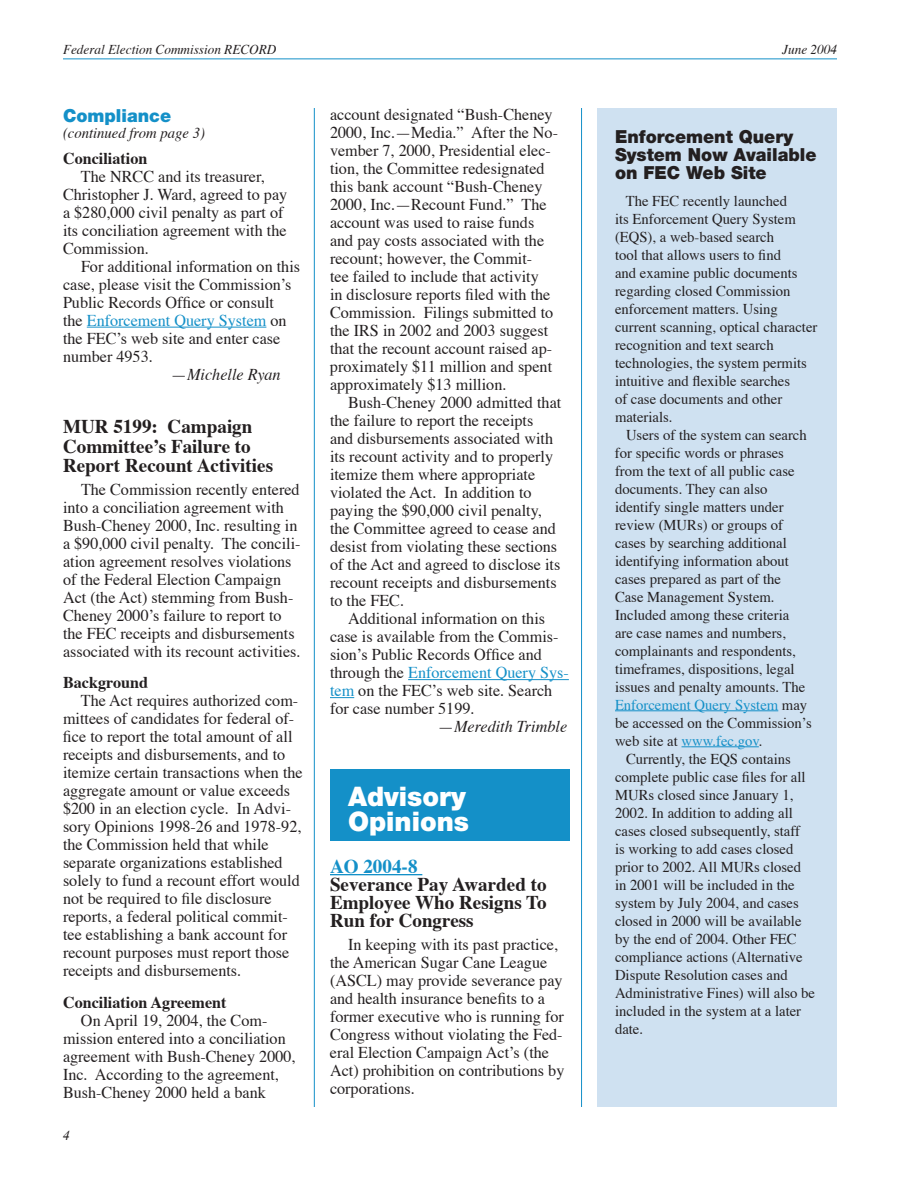
<style>
.page{position:relative;width:918px;height:1188px;background:#fff}
.page>*{position:absolute;margin:0;border:0;box-sizing:border-box;transform-origin:0 0}
.t1{font:900 27px/25.5px "Helvetica Neue";color:#fff}
.t2{font:700 19.5px/18px "Times";color:#231f20;text-align:justify}
.t3{font:700 19.5px "Times";color:#1490c8}
.t4{font:900 18px/18px "Helvetica Neue";color:#231f20}
.t5{font:900 18px "Helvetica Neue";color:#1490c8}
.t6{font:16.5px/18px "Times";color:#231f20}
.t7{font:16.5px "Times";color:#1490c8}
.t8{font:700 16.5px "Times";color:#231f20}
.t9{font:italic 16.5px "Times";color:#231f20}
.t10{font:15px/18px "Times";color:#231f20}
.t11{font:italic 15px "Times";color:#231f20}
.t12{font:italic 13.5px "Times";color:#231f20}
.s1{color:#1490c8}
.s2{color:#231f20}
.s3{font-style:normal}
</style>
<div class="page">
<hr style="left:314px;top:108px;width:1px;height:999px;background:#1490c8">
<hr style="left:581px;top:108px;width:1px;height:999px;background:#1490c8">
<hr style="left:63px;top:58px;width:774px;height:1px;background:#1490c8">
<div style="left:330px;top:770px;width:240px;height:72px;background:#1490c8"></div>
<hr style="left:330px;top:874px;width:92px;height:1px;background:#1490c8">
<hr style="left:408px;top:679px;width:161px;height:1px;background:#1490c8">
<svg style="left:330px;top:697px;width:24px;height:1px"></svg>
<hr style="left:87px;top:327px;width:179px;height:1px;background:#1490c8">
<div style="left:597px;top:108px;width:240px;height:999px;background:#cfe1f1"></div>
<hr style="left:615px;top:710px;width:163px;height:1px;background:#1490c8">
<hr style="left:682px;top:746px;width:77px;height:1px;background:#1490c8">
<p class="t12" style="left:63px;top:41px;width:215px">Federal Election Commission RECORD</p>
<p class="t12" style="left:782px;top:41px;width:56px">June 2004</p>
<p class="t5" style="left:63px;top:105px;width:110px">Compliance</p>
<p class="t11" style="left:63px;top:124px;width:143px">(continued from page 3)</p>
<p class="t4" style="left:615px;top:128px;width:203px">Enforcement Query<br>System Now Available on FEC Web Site</p>
<p class="t10" style="left:615px;top:193px;width:204px;text-indent:11px">The FEC recently launched<br>its Enforcement Query System (EQS), a web-based search<br>tool that allows users to find<br>and examine public documents regarding closed Commission enforcement matters. Using current scanning, optical character recognition and text search technologies, the system permits intuitive and flexible searches<br>of case documents and other materials.</p>
<p class="t10" style="left:615px;top:427px;width:198px;text-indent:11px">Users of the system can search for specific words or phrases from the text of all public case documents. They can also identify single matters under review (MURs) or groups of cases by searching additional identifying information about cases prepared as part of the<br>Case Management System.<br>Included among these criteria<br>are case names and numbers, complainants and respondents, timeframes, dispositions, legal issues and penalty amounts. The<br><span class="s1">Enforcement Query System</span> may be accessed on the Commissionʼs web site at <span class="s1">www.fec.gov</span>.</p>
<p class="t10" style="left:615px;top:751px;width:202px;text-indent:11px">Currently, the EQS contains complete public case files for all<br>MURs closed since January 1,<br>2002. In addition to adding all cases closed subsequently, staff<br>is working to add cases closed prior to 2002. All MURs closed in 2001 will be included in the system by July 2004, and cases closed in 2000 will be available by the end of 2004. Other FEC compliance actions (Alternative<br>Dispute Resolution cases and<br>Administrative Fines) will also be included in the system at a later date.</p>
<p class="t6" style="left:330px;top:107px;width:230px">account designated “Bush-Cheney 2000, Inc.—Media.” After the No&shy;vember 7, 2000, Presidential elec&shy;tion, the Committee redesignated this bank account “Bush-Cheney 2000, Inc.—Recount Fund.” The account was used to raise funds and pay costs associated with the recount; however, the Commit-<br>tee failed to include that activity<br>in disclosure reports filed with the Commission. Filings submitted to the IRS in 2002 and 2003 suggest that the recount account raised ap&shy;proximately $11 million and spent approximately $13 million.</p>
<p class="t6" style="left:330px;top:395px;width:233px;text-indent:18px">Bush-Cheney 2000 admitted that the failure to report the receipts<br>and disbursements associated with its recount activity and to properly itemize them where appropriate violated the Act. In addition to paying the $90,000 civil penalty, the Committee agreed to cease and desist from violating these sections of the Act and agreed to disclose its recount receipts and disbursements to the FEC.</p>
<p class="t6" style="left:348px;top:611px;width:199px">Additional information on this</p>
<p class="t6" style="left:330px;top:629px;width:230px">case is available from the Commis-</p>
<p class="t6" style="left:330px;top:647px;width:213px">sionʼs Public Records Office and</p>
<p class="t7" style="left:330px;top:662px;width:240px"><span class="s2">through the</span> Enforcement Query Sys-</p>
<p class="t6" style="left:330px;top:683px;width:224px"><span class="s1">tem</span> on the FECʼs web site. Search</p>
<p class="t6" style="left:330px;top:701px;width:146px">for case number 5199.</p>
<p class="t9" style="left:438px;top:717px;width:131px"><span class="s3">—</span>Meredith Trimble</p>
<p class="t8" style="left:63px;top:147px;width:86px">Conciliation</p>
<p class="t6" style="left:63px;top:168px;width:226px;text-indent:18px">The NRCC and its treasurer,<br>Christopher J. Ward, agreed to pay a $280,000 civil penalty as part of its conciliation agreement with the<br>Commission.</p>
<p class="t6" style="left:81px;top:258px;width:221px">For additional information on this</p>
<p class="t6" style="left:63px;top:276px;width:230px">case, please visit the Commissionʼs</p>
<p class="t6" style="left:63px;top:294px;width:213px">Public Records Office or consult</p>
<p class="t7" style="left:63px;top:310px;width:225px"><span class="s2">the</span> Enforcement Query System <span class="s2">on</span></p>
<p class="t6" style="left:63px;top:330px;width:219px">the FECʼs web site and enter case</p>
<p class="t6" style="left:63px;top:348px;width:91px">number 4953.</p>
<p class="t9" style="left:171px;top:364px;width:111px"><span class="s3">—</span>Michelle Ryan</p>
<p class="t2" style="left:63px;top:418px;width:212px;line-height:19.5px;text-align:left">MUR 5199: Campaign<br>Committeeʼs Failure to<br>Report Recount Activities</p>
<p class="t6" style="left:63px;top:481px;width:239px;text-indent:18px">The Commission recently entered into a conciliation agreement with Bush-Cheney 2000, Inc. resulting in a $90,000 civil penalty. The concili&shy;ation agreement resolves violations of the Federal Election Campaign Act (the Act) stemming from Bush-Cheney 2000ʼs failure to report to the FEC receipts and disbursements associated with its recount activities.</p>
<p class="t8" style="left:63px;top:672px;width:87px">Background</p>
<p class="t6" style="left:63px;top:693px;width:241px;text-indent:18px">The Act requires authorized com&shy;mittees of candidates for federal of&shy;fice to report the total amount of all receipts and disbursements, and to itemize certain transactions when the aggregate amount or value exceeds $200 in an election cycle. In Advi&shy;sory Opinions 1998-26 and 1978-92, the Commission held that while separate organizations established solely to fund a recount effort would not be required to file disclosure reports, a federal political commit&shy;tee establishing a bank account for recount purposes must report those receipts and disbursements.</p>
<p class="t8" style="left:63px;top:991px;width:165px">Conciliation Agreement</p>
<p class="t6" style="left:63px;top:1012px;width:234px;text-indent:18px">On April 19, 2004, the Com&shy;mission entered into a conciliation agreement with Bush-Cheney 2000,<br>Inc. According to the agreement,<br>Bush-Cheney 2000 held a bank</p>
<h1 class="t1" style="left:348px;top:783px;width:123px">Advisory<br>Opinions</h1>
<p class="t3" style="left:330px;top:854px;width:89px">AO 2004-8</p>
<p class="t2" style="left:330px;top:877px;width:218px">Severance Pay Awarded to Employee Who Resigns To Run for Congress</p>
<p class="t6" style="left:330px;top:936px;width:236px;text-indent:18px">In keeping with its past practice, the American Sugar Cane League (ASCL) may provide severance pay and health insurance benefits to a former executive who is running for<br>Congress without violating the Fed&shy;eral Election Campaign Actʼs (the<br>Act) prohibition on contributions by corporations.</p>
<p class="t12" style="left:63px;top:1127px;width:8px">4</p>
</div>
